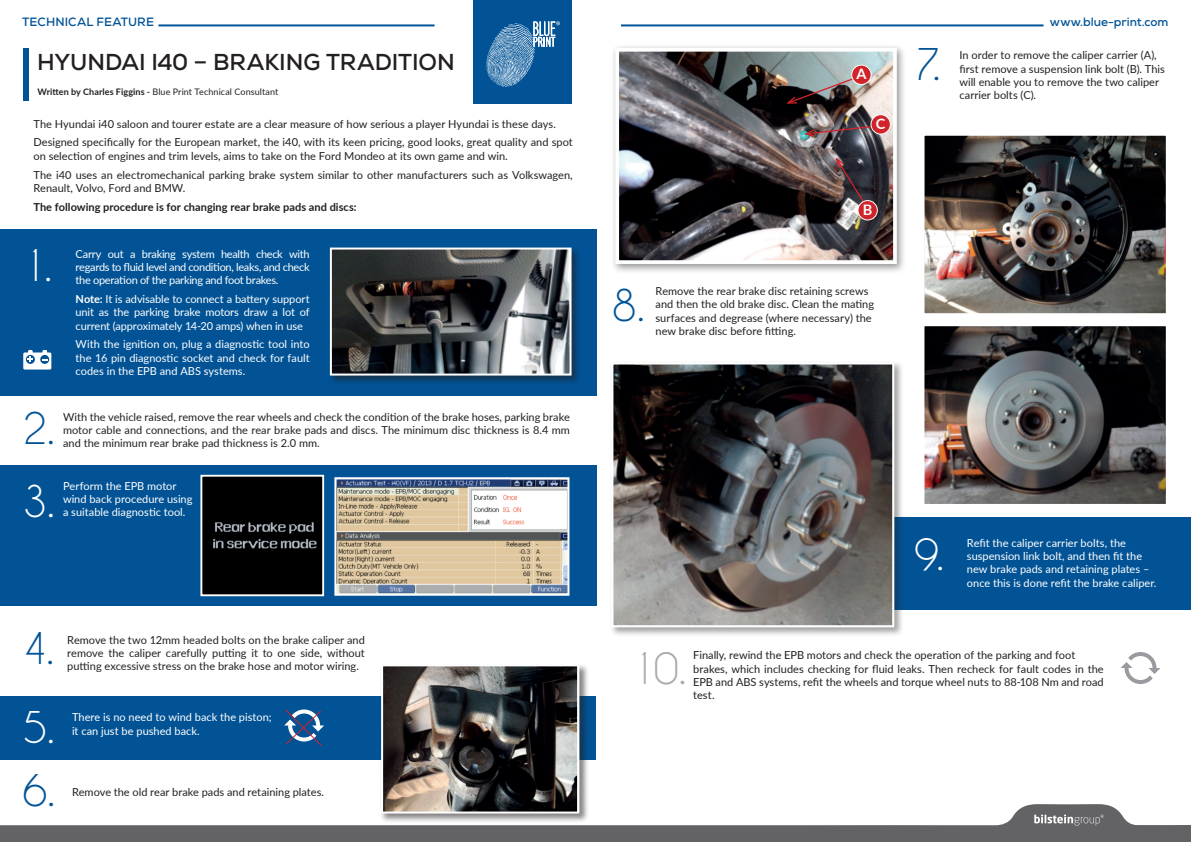
<style>
.page{position:relative;width:1191px;height:842px;background:#fff}
.page>*{position:absolute;margin:0;border:0;box-sizing:border-box;transform-origin:0 0}
.t1{font:41px "Caviar Dreams";color:#015396}
.t2{font:41px "Caviar Dreams";color:#fff}
.t3{font:41px "Caviar Dreams";color:#aaabaf}
.t4{font:700 23px "Nexa";letter-spacing:-.005em;color:#231f20}
.t5{font:700 14.5px "Lato";color:#fff}
.t6{font:700 12px "Nexa";letter-spacing:.005em;color:#015396}
.t7{font:11px/13.2px "Lato";color:#231f20}
.t8{font:11px/13.2px "Lato";color:#fff;text-align:justify}
.t9{font:700 11px "Lato";color:#231f20}
.t10{font:9px "Lato";letter-spacing:.01em;color:#231f20}
.s1{font-weight:700}
</style>
<div class="page">
<div style="left:0;top:230px;width:596px;height:166px;background:#015396"></div>
<div style="left:0;top:465px;width:596px;height:141px;background:#015396"></div>
<div style="left:806px;top:517px;width:385px;height:92px;background:#015396"></div>
<div style="left:0;top:696px;width:595px;height:63px;background:#015396"></div>
<div style="left:328px;top:246px;width:253px;height:139px;background:#231f20;opacity:.55"></div>
<img style="left:333px;top:251px;width:235px;height:122px">
<div style="left:330px;top:248px;width:241px;height:128px;border:2px solid #fff"></div>
<img style="left:337px;top:480px;width:229px;height:113px">
<div style="left:334px;top:477px;width:235px;height:119px;border:2px solid #fff"></div>
<img style="left:203px;top:478px;width:118px;height:115px">
<div style="left:200px;top:475px;width:124px;height:121px;border:2px solid #fff"></div>
<div style="left:379px;top:663px;width:210px;height:160px;background:#231f20;opacity:.55"></div>
<img style="left:384px;top:667px;width:192px;height:137px">
<div style="left:381px;top:664px;width:198px;height:149px;border:2px solid #fff"></div>
<img style="left:925px;top:136px;width:240px;height:177px">
<div style="left:922px;top:133px;width:246px;height:183px;border:2px solid #fff"></div>
<img style="left:925px;top:327px;width:240px;height:176px">
<div style="left:922px;top:324px;width:246px;height:182px;border:2px solid #fff"></div>
<div style="left:609px;top:361px;width:295px;height:276px;background:#231f20;opacity:.41"></div>
<img style="left:614px;top:365px;width:277px;height:259px">
<div style="left:611px;top:362px;width:283px;height:265px;border:2px solid #fff"></div>
<svg style="left:23px;top:350px;width:28px;height:20px"></svg>
<svg style="left:1120px;top:652px;width:40px;height:32px"></svg>
<svg style="left:284px;top:709px;width:40px;height:37px"></svg>
<div style="left:611px;top:43px;width:295px;height:230px;background:#231f20;opacity:.47"></div>
<img style="left:620px;top:53px;width:271px;height:206px">
<div style="left:615px;top:48px;width:281px;height:216px;border:4px solid #fff"></div>
<svg style="left:784px;top:75px;width:76px;height:30px;background:#625e5e"></svg>
<svg style="left:802px;top:124px;width:85px;height:14px"></svg>
<svg style="left:834px;top:156px;width:34px;height:53px;background:#52464a"></svg>
<div style="left:851px;top:65px;width:20px;height:19px;background:#d1232a;border-radius:50%"></div>
<div style="left:851px;top:65px;width:20px;height:20px;border:1px solid #fff;border-radius:50%"></div>
<div style="left:871px;top:115px;width:19px;height:19px;background:#d1232a;border-radius:50%"></div>
<div style="left:871px;top:115px;width:19px;height:19px;border:1px solid #fff;border-radius:50%"></div>
<div style="left:858px;top:201px;width:19px;height:19px;background:#d1232a;border-radius:50%"></div>
<div style="left:857px;top:200px;width:20px;height:20px;border:1px solid #fff;border-radius:50%"></div>
<hr style="left:158px;top:24px;width:276px;height:2px;background:#015396">
<div style="left:474px;top:0;width:98px;height:104px;background:#015396"></div>
<svg style="left:486px;top:21px;width:74px;height:66px"></svg>
<div style="left:24px;top:48px;width:5px;height:52px;background:#015396"></div>
<hr style="left:621px;top:24px;width:422px;height:2px;background:#015396">
<svg style="left:0;top:804px;width:1191px;height:38px"></svg>
<svg style="left:1034px;top:815px;width:69px;height:10px"></svg>
<p class="t6" style="left:22px;top:15px;width:133px">TECHNICAL FEATURE</p>
<p class="t6" style="left:1050px;top:15px;width:120px">www.blue-print.com</p>
<h2 class="t4" style="left:37px;top:47px;width:419px">HYUNDAI I40 – BRAKING TRADITION</h2>
<p class="t10" style="left:37px;top:86px;width:242px"><span class="s1">Written by Charles Figgins -</span> Blue Print Technical Consultant</p>
<p class="t7" style="left:33px;top:114px;width:541px;line-height:18.9px">The Hyundai i40 saloon and tourer estate are a clear measure of how serious a player Hyundai is these days.<br>Designed specifically for the European market, the i40, with its keen pricing, good looks, great quality and spot</p>
<p class="t7" style="left:33px;top:146px;width:541px;line-height:18.9px">on selection of engines and trim levels, aims to take on the Ford Mondeo at its own game and win.<br>The i40 uses an electromechanical parking brake system similar to other manufacturers such as Volkswagen,</p>
<p class="t7" style="left:33px;top:181px;width:153px">Renault, Volvo, Ford and BMW.</p>
<p class="t9" style="left:33px;top:198px;width:325px">The following procedure is for changing rear brake pads and discs:</p>
<h1 class="t2" style="left:22px;top:241px;width:31px">1.</h1>
<h1 class="t1" style="left:22px;top:404px;width:34px">2.</h1>
<h1 class="t2" style="left:22px;top:477px;width:34px">3.</h1>
<p class="t8" style="left:76px;top:247px;width:236px">Carry out a braking system health check with regards to fluid level and condition, leaks, and check the operation of the parking and foot brakes.</p>
<p class="t8" style="left:76px;top:292px;width:236px"><span class="s1">Note:</span> It is advisable to connect a battery support unit as the parking brake motors draw a lot of current (approximately 14-20 amps) when in use</p>
<p class="t8" style="left:76px;top:337px;width:235px">With the ignition on, plug a diagnostic tool into the 16 pin diagnostic socket and check for fault codes in the EPB and ABS systems.</p>
<p class="t7" style="left:63px;top:410px;width:508px;text-align:justify">With the vehicle raised, remove the rear wheels and check the condition of the brake hoses, parking brake motor cable and connections, and the rear brake pads and discs. The minimum disc thickness is 8.4 mm and the minimum rear brake pad thickness is 2.0 mm.</p>
<p class="t8" style="left:63px;top:478px;width:131px;text-align:left">Perform the EPB motor wind back procedure using a suitable diagnostic tool.</p>
<h1 class="t1" style="left:23px;top:624px;width:33px">4.</h1>
<p class="t7" style="left:67px;top:633px;width:299px;text-align:justify">Remove the two 12mm headed bolts on the brake caliper and remove the caliper carefully putting it to one side, without putting excessive stress on the brake hose and motor wiring.</p>
<h1 class="t2" style="left:23px;top:702px;width:34px">5.</h1>
<h1 class="t1" style="left:23px;top:765px;width:34px">6.</h1>
<p class="t8" style="left:72px;top:710px;width:201px">There is no need to wind back the piston; it can just be pushed back.</p>
<p class="t7" style="left:72px;top:785px;width:254px">Remove the old rear brake pads and retaining plates.</p>
<h3 class="t5" style="left:856px;top:64px;width:12px">A</h3>
<h3 class="t5" style="left:876px;top:113px;width:11px">C</h3>
<h3 class="t5" style="left:863px;top:199px;width:11px">B</h3>
<h1 class="t1" style="left:612px;top:281px;width:34px">8.</h1>
<p class="t7" style="left:655px;top:284px;width:220px">Remove the rear brake disc retaining screws and then the old brake disc. Clean the mating surfaces and degrease (where necessary) the new brake disc before fitting.</p>
<h1 class="t1" style="left:915px;top:40px;width:26px">7.</h1>
<p class="t7" style="left:959px;top:48px;width:207px">In order to remove the caliper carrier (A), first remove a suspension link bolt (B). This will enable you to remove the two caliper carrier bolts (C).</p>
<h1 class="t2" style="left:914px;top:530px;width:31px">9.</h1>
<p class="t8" style="left:967px;top:536px;width:191px;text-align:left">Refit the caliper carrier bolts, the suspension link bolt, and then fit the new brake pads and retaining plates – once this is done refit the brake caliper.</p>
<h1 class="t3" style="left:631px;top:644px;width:57px">10.</h1>
<p class="t7" style="left:693px;top:648px;width:412px">Finally, rewind the EPB motors and check the operation of the parking and foot brakes, which includes checking for fluid leaks. Then recheck for fault codes in the EPB and ABS systems, refit the wheels and torque wheel nuts to 88-108 Nm and road test.</p>
</div>
